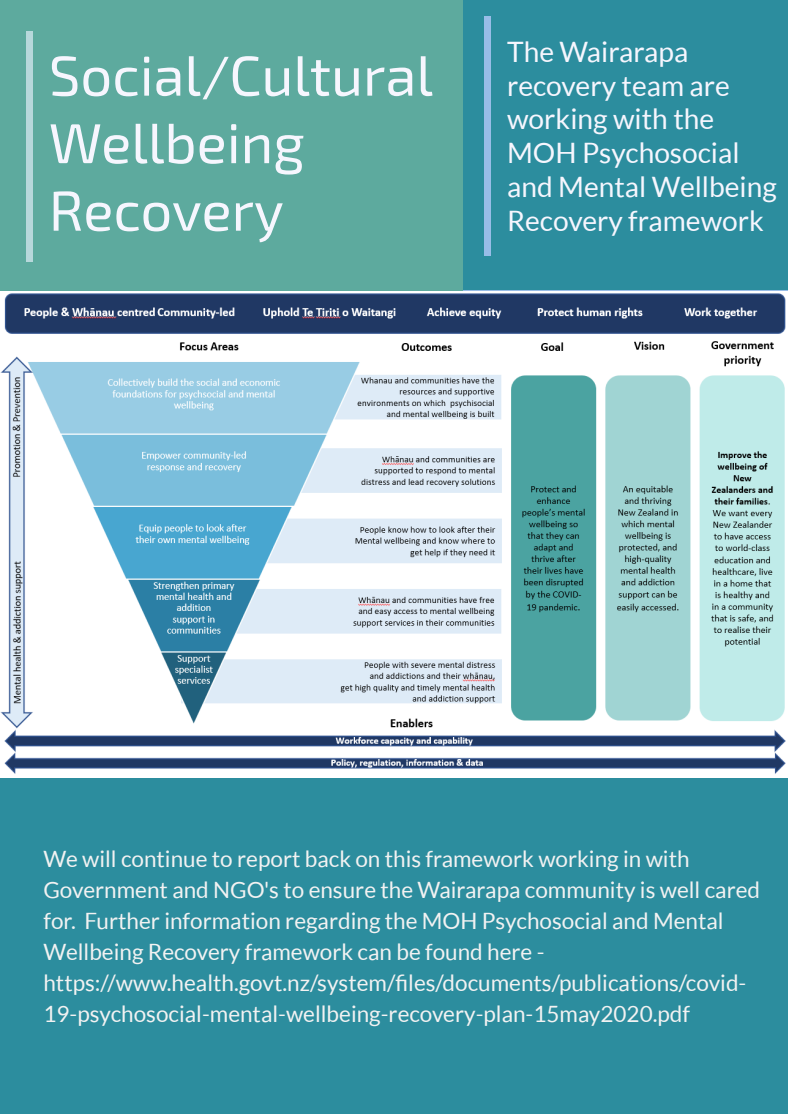
<style>
.page{position:relative;width:788px;height:1114px;background:#fff}
.page>*{position:absolute;margin:0;border:0;box-sizing:border-box;transform-origin:0 0}
.t1{font:56.25px/67.5px "Exo 2.0";color:#f6f6fe}
.t2{font:28.12px/33.8px "Lato";color:#f6f6fe}
.t3{font:22.5px/30.9px "Lato";color:#f2f2f2}
</style>
<div class="page">
<div style="left:0;top:0;width:788px;height:1113px;background:#2c8d9e"></div>
<div style="left:0;top:0;width:462px;height:292px;background:#5daa9e"></div>
<div style="left:484px;top:16px;width:7px;height:239px;background:#98bde7"></div>
<div style="left:26px;top:31px;width:7px;height:230px;background:#b7d8db"></div>
<img style="left:1px;top:292px;width:787px;height:485px">
<h1 class="t1" style="left:49px;top:44px;width:385px">Social/Cultural<br>Wellbeing<br>Recovery</h1>
<p class="t2" style="left:507px;top:35px;width:271px">The Wairarapa recovery team are working with the<br>MOH Psychosocial and Mental Wellbeing<br>Recovery framework</p>
<p class="t3" style="left:43px;top:843px;width:718px">We will continue to report back on this framework working in with Government and NGO's to ensure the Wairarapa community is well cared for. Further information regarding the MOH Psychosocial and Mental Wellbeing Recovery framework can be found here - https://www.health.govt.nz/system/files/documents/publications/covid-19-psychosocial-mental-wellbeing-recovery-plan-15may2020.pdf</p>
</div>
